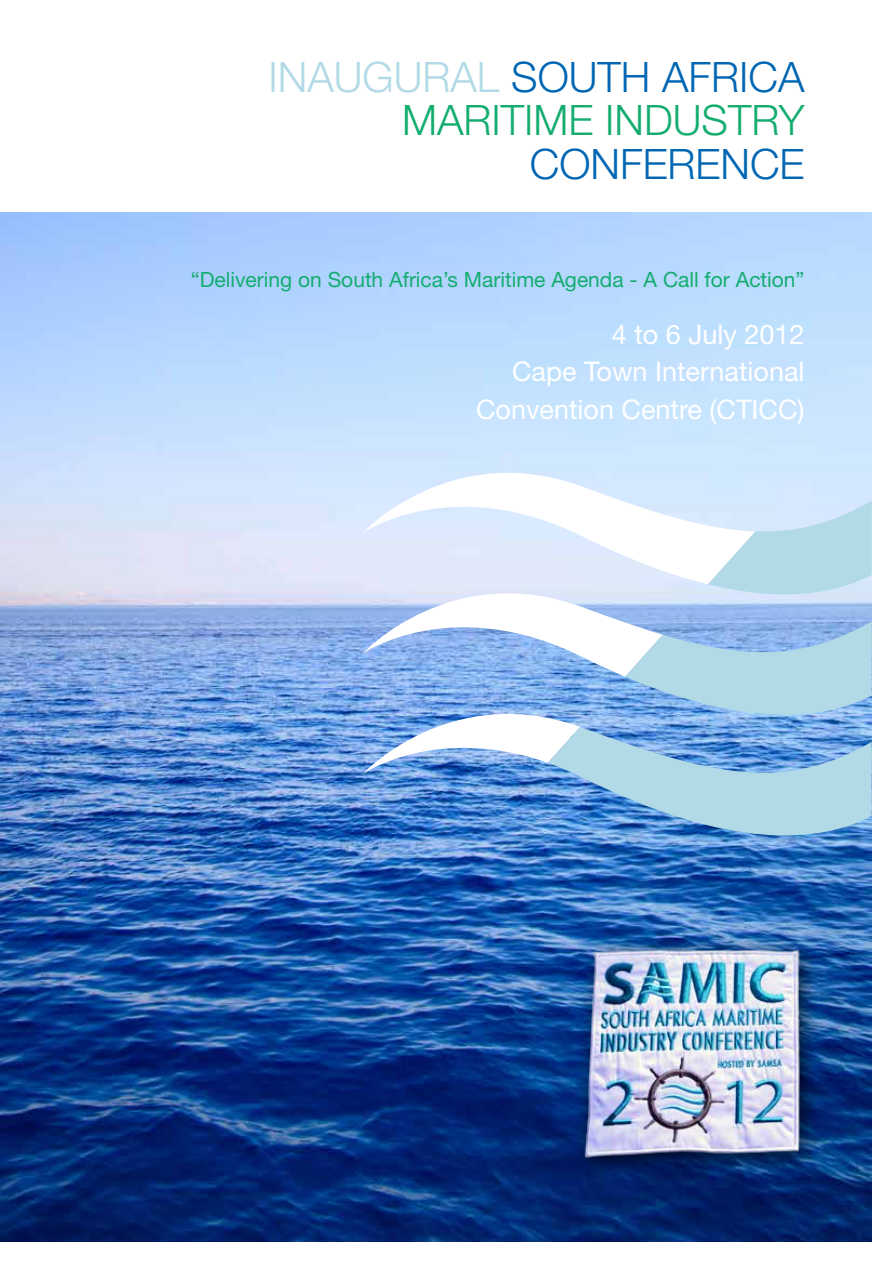
<style>
.page{position:relative;width:893px;height:1263px;background:#fff}
.page>*{position:absolute;margin:0;border:0;box-sizing:border-box;transform-origin:0 0}
.t1{font:300 42px/43.7px "Helvetica Neue LT Std";color:#14ad70;text-align:right}
.t2{font:300 42px "Helvetica Neue LT Std";color:#0066b3}
.t3{font:27px/37.7px "Helvetica Neue LT Std";color:#fff;text-align:right}
.t4{font:21px "Helvetica Neue LT Std";color:#14ad70}
.s1{color:#b1dae6}
.s2{color:#0066b3}
</style>
<div class="page">
<img style="left:0;top:212px;width:872px;height:1030px">
<svg style="left:363px;top:438px;width:392px;height:336px"></svg>
<svg style="left:548px;top:501px;width:324px;height:349px;background:#a7cbe9"></svg>
<div style="left:571px;top:936px;width:250px;height:243px;background:#000;opacity:.75"></div>
<img style="left:559px;top:932px;width:272px;height:242px">
<h1 class="t1" style="left:268px;top:54px;width:538px"><span class="s1">INAUGURAL</span> <span class="s2">SOUTH AFRICA<br></span>MARITIME INDUSTRY</h1>
<h1 class="t2" style="left:530px;top:138px;width:276px">CONFERENCE</h1>
<p class="t4" style="left:191px;top:267px;width:615px">“Delivering on South Africa’s Maritime Agenda - A Call for Action”</p>
<p class="t3" style="left:476px;top:315px;width:330px">4 to 6 July 2012<br>Cape Town International<br>Convention Centre (CTICC)</p>
</div>
